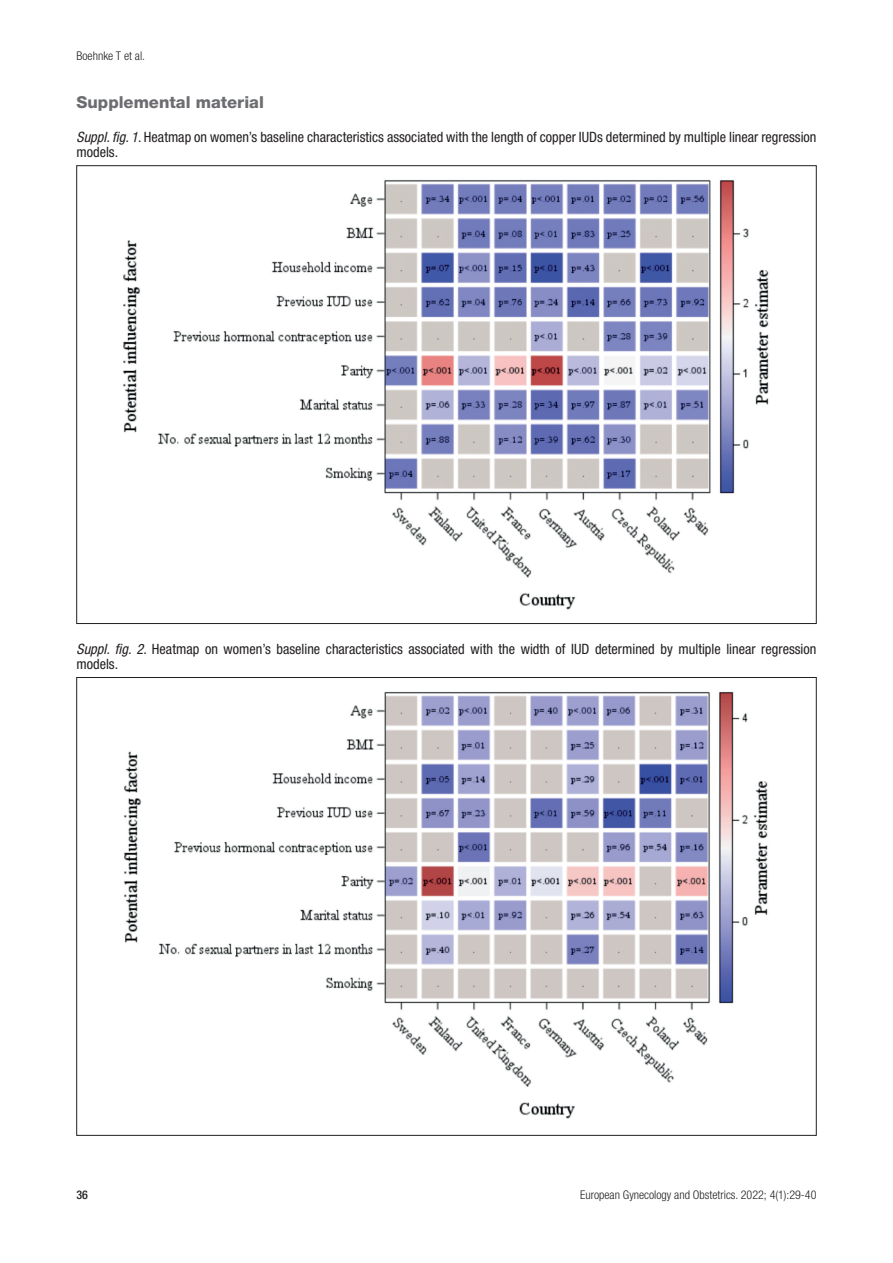
<style>
.page{position:relative;width:893px;height:1263px;background:#fff}
.page>*{position:absolute;margin:0;border:0;box-sizing:border-box;transform-origin:0 0}
.t1{font:800 16.5px "Helvetica Neue LT Std";color:#6c6d70}
.t2{font:condensed 14.25px/15px "Helvetica Neue LT Std";color:#231f20}
.t3{font:300 condensed 12px "Helvetica Neue LT Std";color:#231f20}
.t4{font:500 condensed 12px "Helvetica Neue LT Std";color:#231f20}
.s1{font-style:italic}
</style>
<div class="page">
<img style="left:123px;top:180px;width:646px;height:430px">
<img style="left:124px;top:691px;width:644px;height:428px">
<p class="t3" style="left:77px;top:48px;width:70px">Boehnke T et al.</p>
<p class="t1" style="left:77px;top:92px;width:189px">Supplemental material</p>
<p class="t2" style="left:77px;top:129px;width:741px"><span class="s1">Suppl. fig. 1</span>. Heatmap on women’s baseline characteristics associated with the length of copper IUDs determined by multiple linear regression models.</p>
<p class="t2" style="left:77px;top:641px;width:741px"><span class="s1">Suppl. fig. 2</span>. Heatmap on women’s baseline characteristics associated with the width of IUD determined by multiple linear regression models.</p>
<p class="t4" style="left:77px;top:1187px;width:13px">36</p>
<p class="t3" style="left:580px;top:1188px;width:238px">European Gynecology and Obstetrics. 2022; 4(1):29-40</p>
</div>
